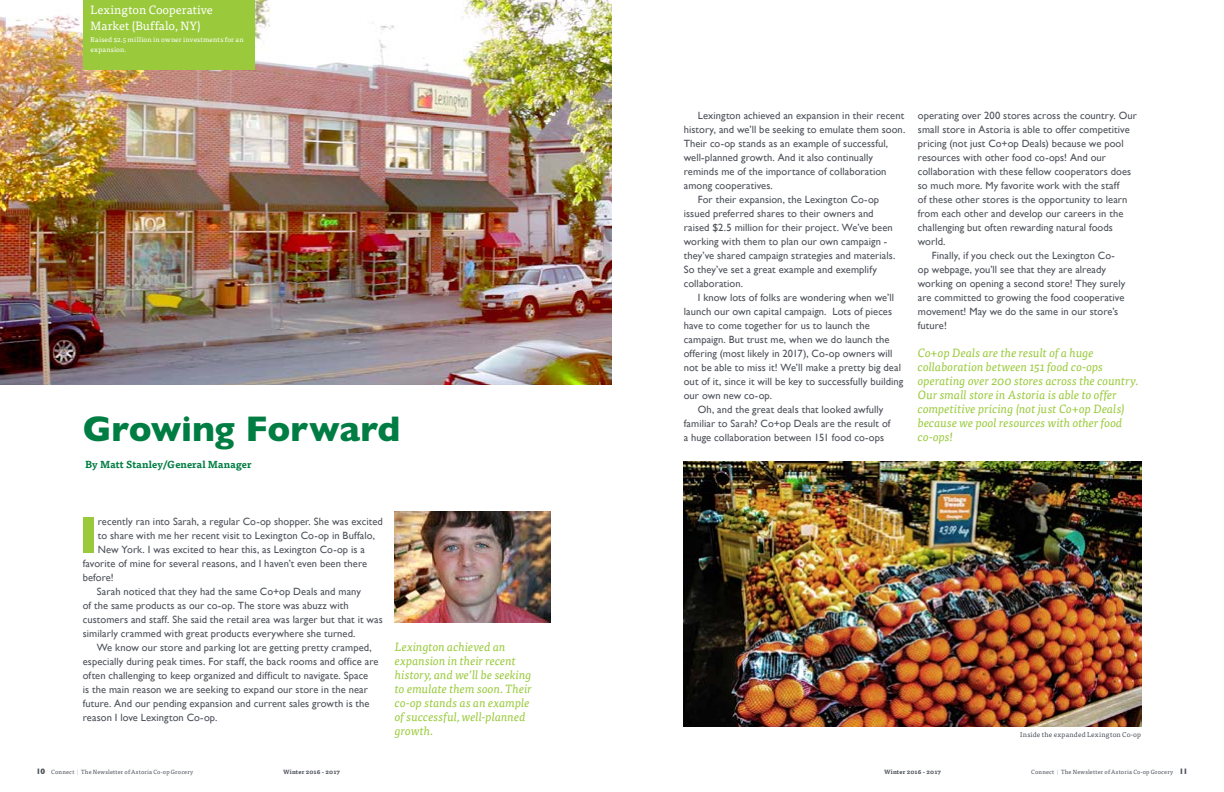
<style>
.page{position:relative;width:1224px;height:792px;background:#fff}
.page>*{position:absolute;margin:0;border:0;box-sizing:border-box;transform-origin:0 0}
.t1{font:800 51.9px "Gill Sans MT Pro";color:#9aca3c}
.t2{font:800 36px "Gill Sans MT Pro";letter-spacing:-.01em;color:#007d43}
.t3{font:italic 12px/14px "Tisa Pro";letter-spacing:-.005em;color:#9aca3c}
.t4{font:12px/16px "Tisa Pro";letter-spacing:.005em;color:#fff}
.t5{font:10.5px "Gill Sans";letter-spacing:.005em;color:#4d525a}
.t6{font:700 10px "Tisa Pro";letter-spacing:.01em;color:#007d43}
.t7{font:7px/10px "Tisa Pro";letter-spacing:.025em;color:#fff}
.t8{font:7px "Tisa Pro";letter-spacing:.025em;color:#4d525a}
.t9{font:6px "Tisa Pro";letter-spacing:.03em;color:#4d525a}
.t10{font:700 6px "Tisa Pro";letter-spacing:.02em;color:#4d525a}
.s1{font-family:"Gill Sans MT Pro";font-weight:800;font-size:8px}
.s2{color:#b6b8b9}
</style>
<div class="page">
<img style="left:684px;top:461px;width:457px;height:266px">
<img style="left:0;top:0;width:612px;height:385px">
<img style="left:395px;top:511px;width:156px;height:112px">
<div style="left:83px;top:0;width:171px;height:70px;background:#9aca3c"></div>
<p class="t4" style="left:91px;top:1px;width:124px">Lexington Cooperative<br>Market (Buffalo, NY)</p>
<p class="t7" style="left:91px;top:34px;width:154px">Raised $2.5 million in owner investments for an expansion.</p>
<h2 class="t2" style="left:83px;top:407px;width:319px">Growing Forward</h2>
<p class="t6" style="left:85px;top:457px;width:168px">By Matt Stanley/General Manager</p>
<h1 class="t1" style="left:78px;top:505px;width:21px">I</h1>
<p class="t5" style="left:98px;top:515px;width:286px">recently ran into Sarah, a regular Co-op shopper. She was excited</p>
<p class="t5" style="left:98px;top:529px;width:279px">to share with me her recent visit to Lexington Co-op in Buffalo,</p>
<p class="t5" style="left:98px;top:543px;width:269px">New York. I was excited to hear this, as Lexington Co-op is a</p>
<p class="t5" style="left:83px;top:557px;width:286px">favorite of mine for several reasons, and I haven’t even been there</p>
<p class="t5" style="left:83px;top:571px;width:32px">before!</p>
<p class="t5" style="left:97px;top:585px;width:266px">Sarah noticed that they had the same Co+op Deals and many</p>
<p class="t5" style="left:83px;top:599px;width:267px">of the same products as our co-op. The store was abuzz with</p>
<p class="t5" style="left:83px;top:613px;width:302px">customers and staff. She said the retail area was larger but that it was</p>
<p class="t5" style="left:83px;top:627px;width:274px">similarly crammed with great products everywhere she turned.</p>
<p class="t5" style="left:97px;top:641px;width:276px">We know our store and parking lot are getting pretty cramped,</p>
<p class="t5" style="left:83px;top:655px;width:297px">especially during peak times. For staff, the back rooms and office are</p>
<p class="t5" style="left:83px;top:669px;width:287px">often challenging to keep organized and difficult to navigate. Space</p>
<p class="t5" style="left:83px;top:683px;width:287px">is the main reason we are seeking to expand our store in the near</p>
<p class="t5" style="left:83px;top:697px;width:288px">future. And our pending expansion and current sales growth is the</p>
<p class="t5" style="left:83px;top:711px;width:136px">reason I love Lexington Co-op.</p>
<p class="t3" style="left:395px;top:639px;width:139px">Lexington achieved an expansion in their recent history, and we’ll be seeking to emulate them soon. Their co-op stands as an example of successful, well-planned growth.</p>
<p class="t5" style="left:698px;top:109px;width:208px">Lexington achieved an expansion in their recent</p>
<p class="t5" style="left:684px;top:123px;width:223px">history, and we’ll be seeking to emulate them soon.</p>
<p class="t5" style="left:684px;top:137px;width:206px">Their co-op stands as an example of successful,</p>
<p class="t5" style="left:684px;top:151px;width:191px">well-planned growth. And it also continually</p>
<p class="t5" style="left:684px;top:165px;width:204px">reminds me of the importance of collaboration</p>
<p class="t5" style="left:684px;top:179px;width:91px">among cooperatives.</p>
<p class="t5" style="left:698px;top:193px;width:183px">For their expansion, the Lexington Co-op</p>
<p class="t5" style="left:684px;top:207px;width:191px">issued preferred shares to their owners and</p>
<p class="t5" style="left:684px;top:221px;width:211px">raised $2.5 million for their project. We’ve been</p>
<p class="t5" style="left:684px;top:235px;width:205px">working with them to plan our own campaign -</p>
<p class="t5" style="left:684px;top:249px;width:213px">they’ve shared campaign strategies and materials.</p>
<p class="t5" style="left:684px;top:263px;width:195px">So they’ve set a great example and exemplify</p>
<p class="t5" style="left:684px;top:277px;width:61px">collaboration.</p>
<p class="t5" style="left:698px;top:291px;width:198px">I know lots of folks are wondering when we’ll</p>
<p class="t5" style="left:684px;top:305px;width:210px">launch our own capital campaign. Lots of pieces</p>
<p class="t5" style="left:684px;top:319px;width:187px">have to come together for us to launch the</p>
<p class="t5" style="left:684px;top:333px;width:207px">campaign. But trust me, when we do launch the</p>
<p class="t5" style="left:684px;top:347px;width:210px">offering (most likely in 2017), Co-op owners will</p>
<p class="t5" style="left:684px;top:361px;width:219px">not be able to miss it! We’ll make a pretty big deal</p>
<p class="t5" style="left:684px;top:375px;width:221px">out of it, since it will be key to successfully building</p>
<p class="t5" style="left:684px;top:389px;width:90px">our own new co-op.</p>
<p class="t5" style="left:698px;top:403px;width:187px">Oh, and the great deals that looked awfully</p>
<p class="t5" style="left:684px;top:417px;width:208px">familiar to Sarah? Co+op Deals are the result of</p>
<p class="t5" style="left:684px;top:431px;width:202px">a huge collaboration between 151 food co-ops</p>
<p class="t5" style="left:918px;top:109px;width:221px">operating over 200 stores across the country. Our</p>
<p class="t5" style="left:918px;top:123px;width:213px">small store in Astoria is able to offer competitive</p>
<p class="t5" style="left:918px;top:137px;width:207px">pricing (not just Co+op Deals) because we pool</p>
<p class="t5" style="left:918px;top:151px;width:190px">resources with other food co-ops! And our</p>
<p class="t5" style="left:918px;top:165px;width:215px">collaboration with these fellow cooperators does</p>
<p class="t5" style="left:918px;top:179px;width:203px">so much more. My favorite work with the staff</p>
<p class="t5" style="left:918px;top:193px;width:211px">of these other stores is the opportunity to learn</p>
<p class="t5" style="left:918px;top:207px;width:207px">from each other and develop our careers in the</p>
<p class="t5" style="left:918px;top:221px;width:197px">challenging but often rewarding natural foods</p>
<p class="t5" style="left:918px;top:235px;width:29px">world.</p>
<p class="t5" style="left:932px;top:249px;width:184px">Finally, if you check out the Lexington Co-</p>
<p class="t5" style="left:918px;top:263px;width:190px">op webpage, you’ll see that they are already</p>
<p class="t5" style="left:918px;top:277px;width:209px">working on opening a second store! They surely</p>
<p class="t5" style="left:918px;top:291px;width:208px">are committed to growing the food cooperative</p>
<p class="t5" style="left:918px;top:305px;width:202px">movement! May we do the same in our store’s</p>
<p class="t5" style="left:918px;top:319px;width:31px">future!</p>
<p class="t3" style="left:918px;top:345px;width:222px">Co+op Deals are the result of a huge collaboration between 151 food co-ops operating over 200 stores across the country.<br>Our small store in Astoria is able to offer competitive pricing (not just Co+op Deals) because we pool resources with other food</p>
<p class="t3" style="left:918px;top:429px;width:37px">co-ops!</p>
<p class="t8" style="left:1020px;top:729px;width:122px">Inside the expanded Lexington Co-op</p>
<p class="t9" style="left:36px;top:767px;width:159px"><span class="s1">10</span> Connect <span class="s2">|</span> The Newsletter of Astoria Co-op Grocery</p>
<p class="t10" style="left:283px;top:767px;width:58px">Winter 2016 - 2017</p>
<p class="t10" style="left:884px;top:767px;width:58px">Winter 2016 - 2017</p>
<p class="t9" style="left:1031px;top:767px;width:158px">Connect <span class="s2">|</span> The Newsletter of Astoria Co-op Grocery <span class="s1">11</span></p>
</div>
